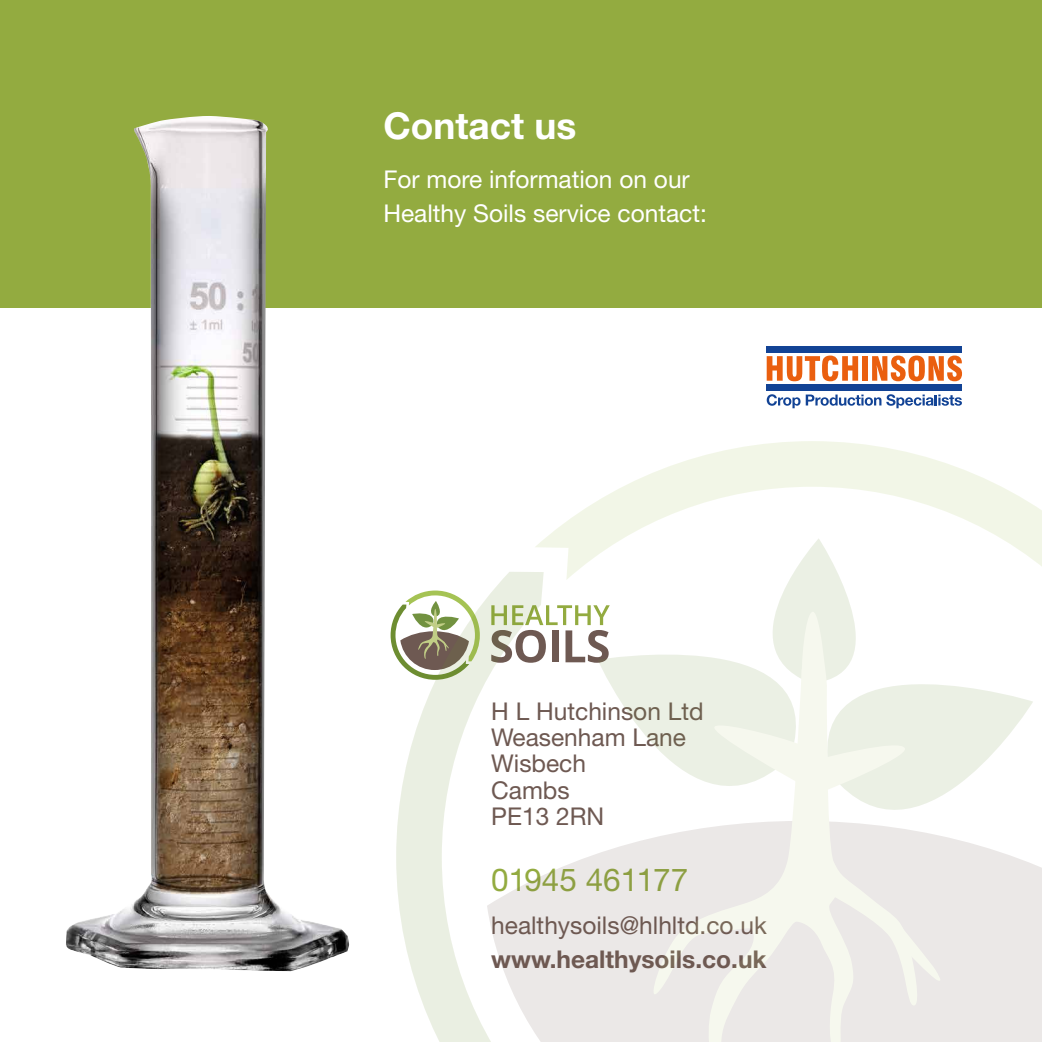
<style>
.page{position:relative;width:1042px;height:1042px;background:#fff}
.page>*{position:absolute;margin:0;border:0;box-sizing:border-box;transform-origin:0 0}
.t1{font:700 37.1px "Helvetica Neue";color:#fff}
.t2{font:31.5px "Helvetica Neue";color:#93ab40}
.t3{font:24.5px/26.2px "Helvetica Neue";color:#6e5952}
.t4{font:24.5px/33.2px "Helvetica Neue";color:#fff}
.t5{font:700 24.5px "Helvetica Neue";color:#6e5952}
</style>
<div class="page">
<div style="left:0;top:0;width:1042px;height:308px;background:#93ab40"></div>
<svg style="left:390px;top:614px;width:6px;height:42px"></svg>
<svg style="left:535px;top:441px;width:507px;height:131px"></svg>
<svg style="left:396px;top:572px;width:646px;height:470px;fill:#ebefe7"></svg>
<svg style="left:597px;top:625px;width:132px;height:217px"></svg>
<svg style="left:899px;top:638px;width:134px;height:233px"></svg>
<svg style="left:729px;top:538px;width:170px;height:131px"></svg>
<svg style="left:643px;top:669px;width:279px;height:373px;background:#f0f0eb"></svg>
<svg style="left:894px;top:918px;width:50px;height:65px;background:#eeede9"></svg>
<img style="left:66px;top:116px;width:283px;height:855px">
<svg style="left:767px;top:355px;width:91px;height:26px"></svg>
<div style="left:862px;top:356px;width:6px;height:25px;background:#ea5f0f"></div>
<svg style="left:872px;top:355px;width:90px;height:26px"></svg>
<div style="left:767px;top:346px;width:194px;height:6px;background:#124395"></div>
<div style="left:767px;top:384px;width:194px;height:6px;background:#124395"></div>
<svg style="left:767px;top:394px;width:33px;height:14px"></svg>
<svg style="left:806px;top:394px;width:156px;height:14px"></svg>
<h1 class="t1" style="left:383px;top:103px;width:194px">Contact us</h1>
<p class="t4" style="left:383px;top:163px;width:325px">For more information on our<br>Healthy Soils service contact:</p>
<p class="t3" style="left:491px;top:697px;width:214px">H L Hutchinson Ltd<br>Weasenham Lane<br>Wisbech<br>Cambs<br>PE13 2RN</p>
<p class="t2" style="left:491px;top:861px;width:199px">01945 461177</p>
<p class="t3" style="left:491px;top:912px;width:277px">healthysoils@hlhltd.co.uk</p>
<p class="t5" style="left:491px;top:944px;width:277px">www.healthysoils.co.uk</p>
</div>
